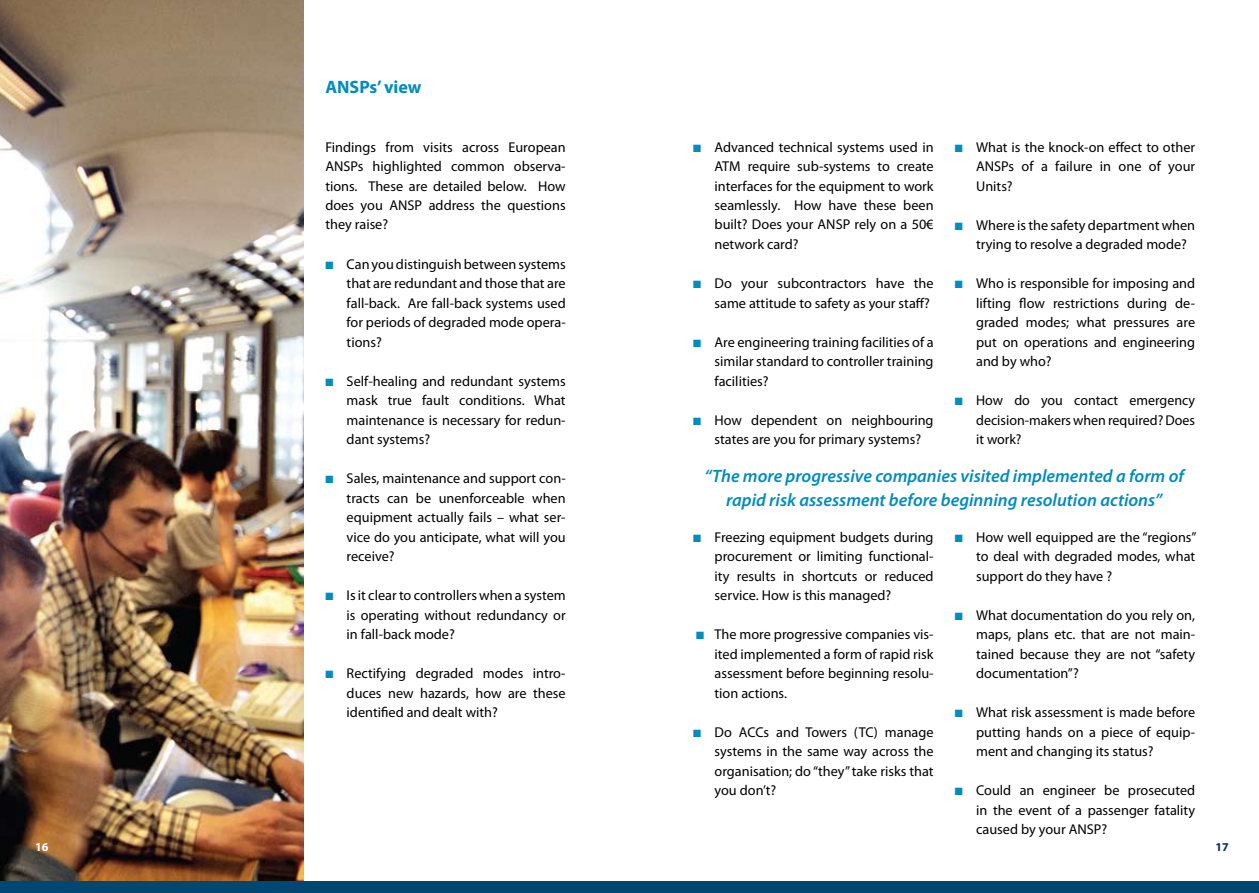
<style>
.page{position:relative;width:1259px;height:893px;background:#fff}
.page>*{position:absolute;margin:0;border:0;box-sizing:border-box;transform-origin:0 0}
.t1{font:italic 600 18px/24px "Myriad Pro";color:#008cbd;text-align:center}
.t2{font:700 18px "Myriad Pro";color:#008cbd}
.t3{font:14.25px/19.5px "Myriad Pro";color:#000;text-align:justify}
.t4{font:700 12px "Myriad Pro";color:#fff}
.t5{font:700 12px "Myriad Pro";color:#00305e}
.s1{color:#008cbd}
</style>
<div class="page">
<img style="left:0;top:0;width:303px;height:882px">
<div style="left:0;top:882px;width:1259px;height:11px;background:#004772"></div>
<p class="t2" style="left:325px;top:77px;width:98px">ANSPs’ view</p>
<p class="t3" style="left:325px;top:137px;width:242px">Findings from visits across European ANSPs highlighted common observa&shy;tions. These are detailed below. How does you ANSP address the questions they raise?</p>
<p class="t3" style="left:347px;top:254px;width:220px;text-indent:-21px"><span class="s1">■</span> Can you distinguish between systems that are redundant and those that are fall-back. Are fall-back systems used for periods of degraded mode opera&shy;tions?</p>
<p class="t3" style="left:347px;top:371px;width:220px;text-indent:-21px"><span class="s1">■</span> Self-healing and redundant systems mask true fault conditions. What maintenance is necessary for redun&shy;dant systems?</p>
<p class="t3" style="left:347px;top:469px;width:220px;text-indent:-21px"><span class="s1">■</span> Sales, maintenance and support con&shy;tracts can be unenforceable when equipment actually fails – what ser&shy;vice do you anticipate, what will you receive?</p>
<p class="t3" style="left:347px;top:586px;width:221px;text-indent:-21px"><span class="s1">■</span> Is it clear to controllers when a system is operating without redundancy or in fall-back mode?</p>
<p class="t3" style="left:347px;top:664px;width:220px;text-indent:-21px"><span class="s1">■</span> Rectifying degraded modes intro&shy;duces new hazards, how are these identified and dealt with?</p>
<p class="t3" style="left:714px;top:137px;width:221px;text-indent:-21px"><span class="s1">■</span> Advanced technical systems used in ATM require sub-systems to create interfaces for the equipment to work seamlessly. How have these been built? Does your ANSP rely on a 50€ network card?</p>
<p class="t3" style="left:693px;top:274px;width:242px;text-align:right"><span class="s1">■</span> Do your subcontractors have the same attitude to safety as your staff?</p>
<p class="t3" style="left:714px;top:332px;width:220px;text-indent:-21px"><span class="s1">■</span> Are engineering training facilities of a similar standard to controller training facilities?</p>
<p class="t3" style="left:714px;top:410px;width:220px;text-indent:-21px"><span class="s1">■</span> How dependent on neighbouring states are you for primary systems?</p>
<p class="t3" style="left:976px;top:137px;width:220px;text-indent:-21px"><span class="s1">■</span> What is the knock-on effect to other ANSPs of a failure in one of your Units?</p>
<p class="t3" style="left:976px;top:215px;width:220px;text-indent:-21px"><span class="s1">■</span> Where is the safety department when trying to resolve a degraded mode?</p>
<p class="t3" style="left:976px;top:274px;width:220px;text-indent:-21px"><span class="s1">■</span> Who is responsible for imposing and lifting flow restrictions during de&shy;graded modes; what pressures are put on operations and engineering and by who?</p>
<p class="t3" style="left:976px;top:391px;width:220px;text-indent:-21px"><span class="s1">■</span> How do you contact emergency decision-makers when required? Does it work?</p>
<p class="t1" style="left:704px;top:464px;width:481px">“The more progressive companies visited implemented a form of rapid risk assessment before beginning resolution actions”</p>
<p class="t3" style="left:714px;top:527px;width:220px;text-indent:-21px"><span class="s1">■</span> Freezing equipment budgets during procurement or limiting functional&shy;ity results in shortcuts or reduced service. How is this managed?</p>
<p class="t3" style="left:714px;top:625px;width:220px;text-indent:-18px"><span class="s1">■</span> The more progressive companies vis&shy;ited implemented a form of rapid risk assessment before beginning resolu&shy;tion actions.</p>
<p class="t3" style="left:714px;top:722px;width:220px;text-indent:-21px"><span class="s1">■</span> Do ACCs and Towers (TC) manage systems in the same way across the organisation; do “they” take risks that you don’t?</p>
<p class="t3" style="left:976px;top:527px;width:222px;text-indent:-21px"><span class="s1">■</span> How well equipped are the “regions” to deal with degraded modes, what support do they have ?</p>
<p class="t3" style="left:976px;top:605px;width:220px;text-indent:-21px"><span class="s1">■</span> What documentation do you rely on, maps, plans etc. that are not main&shy;tained because they are not “safety documentation”?</p>
<p class="t3" style="left:976px;top:703px;width:220px;text-indent:-21px"><span class="s1">■</span> What risk assessment is made before putting hands on a piece of equip&shy;ment and changing its status?</p>
<p class="t3" style="left:976px;top:781px;width:220px;text-indent:-21px"><span class="s1">■</span> Could an engineer be prosecuted in the event of a passenger fatality caused by your ANSP?</p>
<p class="t4" style="left:35px;top:840px;width:15px">16</p>
<p class="t5" style="left:1215px;top:840px;width:15px">17</p>
</div>
